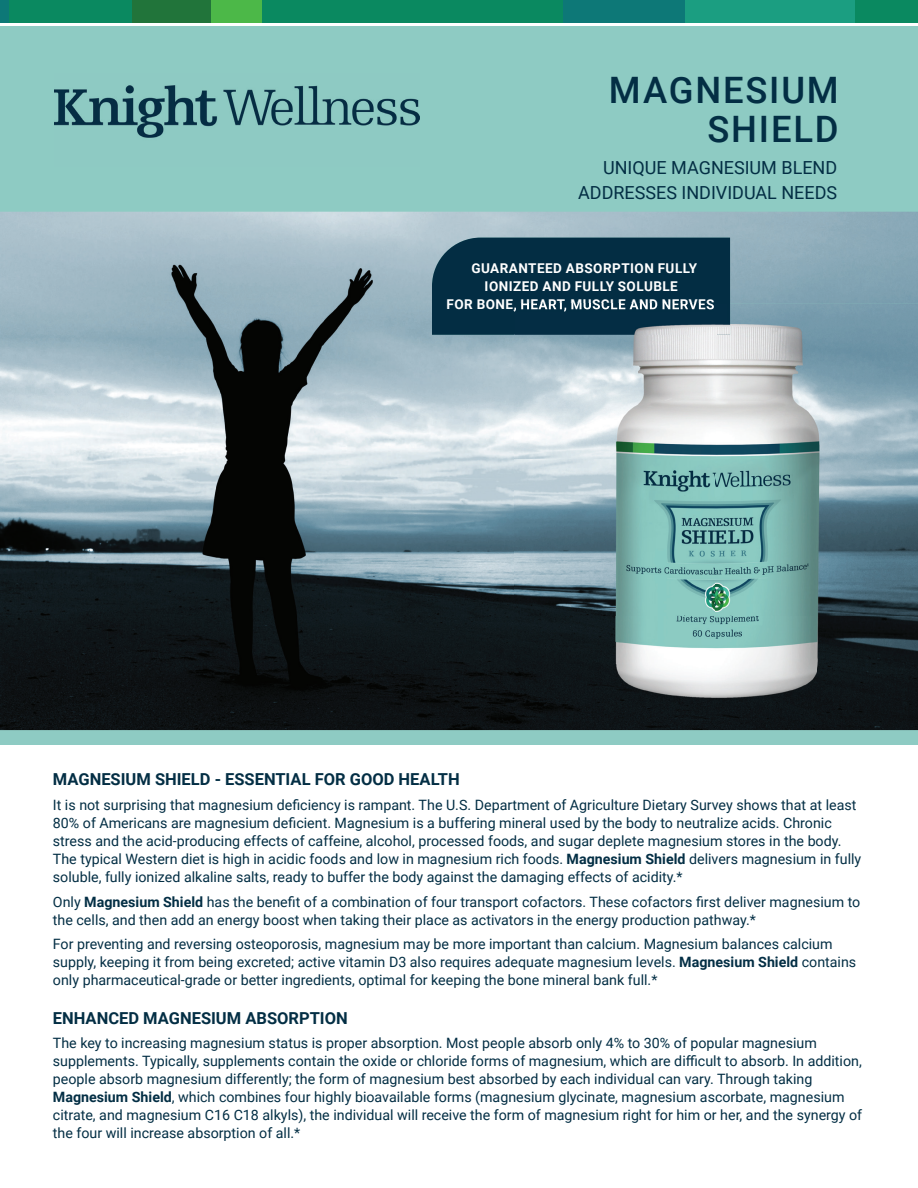
<style>
.page{position:relative;width:918px;height:1188px;background:#fff}
.page>*{position:absolute;margin:0;border:0;box-sizing:border-box;transform-origin:0 0}
.t1{font:500 36.45px/39px "Roboto";letter-spacing:.05em;color:#032e44;text-align:right}
.t2{font:18px/24.8px "Roboto";color:#032e44;text-align:right}
.t3{font:700 16.5px "Roboto";color:#032e44}
.t4{font:14.25px/18px "Roboto";color:#032e44}
.t5{font:700 13.5px/18px "Roboto";letter-spacing:.035em;color:#fff;text-align:center}
.s1{font-weight:700}
</style>
<div class="page">
<div style="left:0;top:27px;width:918px;height:718px;background:#8ecbc3"></div>
<img style="left:0;top:212px;width:918px;height:518px">
<div style="left:0;top:0;width:918px;height:23px;background:#0a8960"></div>
<div style="left:563px;top:0;width:123px;height:23px;background:#0d7877"></div>
<div style="left:0;top:0;width:8px;height:23px;background:#0d7877"></div>
<div style="left:686px;top:0;width:169px;height:23px;background:#1b9e81"></div>
<div style="left:211px;top:0;width:51px;height:23px;background:#4cb848"></div>
<div style="left:132px;top:0;width:79px;height:23px;background:#21743a"></div>
<div style="left:432px;top:238px;width:298px;height:97px;background:#032d43"></div>
<img style="left:514px;top:335px;width:202px;height:281px">
<img style="left:716px;top:304px;width:202px;height:312px">
<img style="left:514px;top:616px;width:404px;height:105px">
<img style="left:514px;top:304px;width:216px;height:31px">
<img style="left:514px;top:304px;width:200px;height:8px">
<img style="left:54px;top:85px;width:366px;height:53px">
<h1 class="t1" style="left:609px;top:69px;width:231px">MAGNESIUM<br>SHIELD</h1>
<p class="t2" style="left:578px;top:155px;width:261px">UNIQUE MAGNESIUM BLEND<br>ADDRESSES INDIVIDUAL NEEDS</p>
<p class="t5" style="left:447px;top:259px;width:269px">GUARANTEED ABSORPTION FULLY<br>IONIZED AND FULLY SOLUBLE<br>FOR BONE, HEART, MUSCLE AND NERVES</p>
<p class="t3" style="left:53px;top:768px;width:408px">MAGNESIUM SHIELD - ESSENTIAL FOR GOOD HEALTH</p>
<p class="t4" style="left:53px;top:795px;width:810px">It is not surprising that magnesium deficiency is rampant. The U.S. Department of Agriculture Dietary Survey shows that at least 80% of Americans are magnesium deficient. Magnesium is a buffering mineral used by the body to neutralize acids. Chronic stress and the acid-producing effects of caffeine, alcohol, processed foods, and sugar deplete magnesium stores in the body.<br>The typical Western diet is high in acidic foods and low in magnesium rich foods. <span class="s1">Magnesium Shield</span> delivers magnesium in fully soluble, fully ionized alkaline salts, ready to buffer the body against the damaging effects of acidity.*</p>
<p class="t4" style="left:53px;top:892px;width:809px">Only <span class="s1">Magnesium Shield</span> has the benefit of a combination of four transport cofactors. These cofactors first deliver magnesium to the cells, and then add an energy boost when taking their place as activators in the energy production pathway.*</p>
<p class="t4" style="left:53px;top:935px;width:805px">For preventing and reversing osteoporosis, magnesium may be more important than calcium. Magnesium balances calcium supply, keeping it from being excreted; active vitamin D3 also requires adequate magnesium levels. <span class="s1">Magnesium Shield</span> contains only pharmaceutical-grade or better ingredients, optimal for keeping the bone mineral bank full.*</p>
<p class="t3" style="left:53px;top:1006px;width:296px">ENHANCED MAGNESIUM ABSORPTION</p>
<p class="t4" style="left:53px;top:1034px;width:811px">The key to increasing magnesium status is proper absorption. Most people absorb only 4% to 30% of popular magnesium supplements. Typically, supplements contain the oxide or chloride forms of magnesium, which are difficult to absorb. In addition, people absorb magnesium differently; the form of magnesium best absorbed by each individual can vary. Through taking <span class="s1">Magnesium Shield</span>, which combines four highly bioavailable forms (magnesium glycinate, magnesium ascorbate, magnesium citrate, and magnesium C16 C18 alkyls), the individual will receive the form of magnesium right for him or her, and the synergy of the four will increase absorption of all.*</p>
</div>
